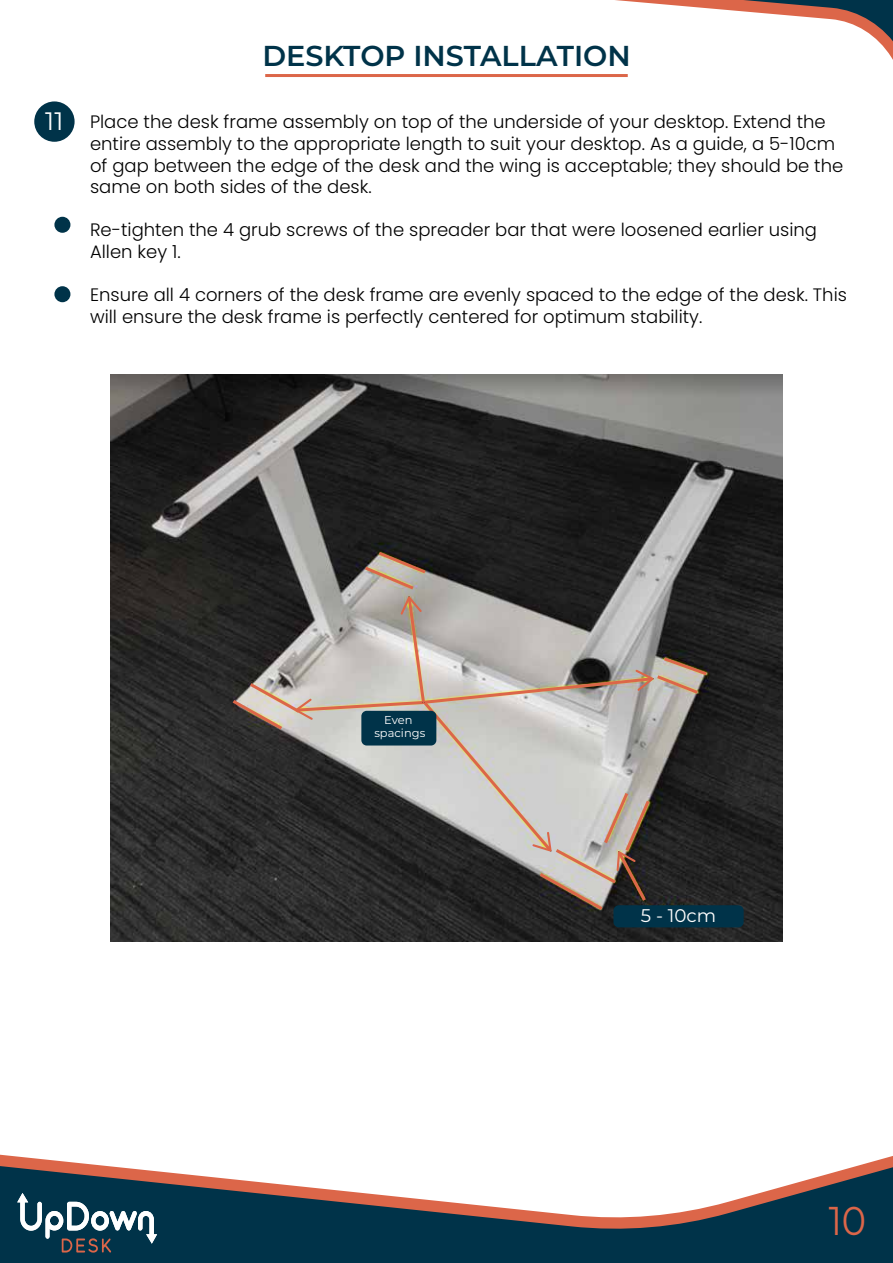
<style>
.page{position:relative;width:893px;height:1263px;background:#fff}
.page>*{position:absolute;margin:0;border:0;box-sizing:border-box;transform-origin:0 0}
.t1{font:40.2px "Montserrat";color:#dc6649;scale:.91 1}
.t2{font:600 28.8px "Montserrat";color:#003349}
.t3{font:25.2px "Montserrat";color:#fff}
.t4{font:18.3px "Montserrat";color:#fff}
.t5{font:300 18px/21.6px "Poppins";color:#010101}
.t6{font:11.55px/13.8px "Montserrat";color:#fff;text-align:center}
</style>
<div class="page">
<img style="left:111px;top:374px;width:671px;height:568px">
<svg style="left:0;top:1154px;width:893px;height:11px"></svg>
<svg style="left:0;top:1165px;width:893px;height:98px;fill:#003349"></svg>
<svg style="left:615px;top:0;width:278px;height:60px"></svg>
<svg style="left:17px;top:1193px;width:140px;height:59px"></svg>
<hr style="left:265px;top:74px;width:363px;height:3px;background:#dc6649">
<div style="left:34px;top:101px;width:41px;height:41px;background:#003349;border-radius:50%"></div>
<svg style="left:229px;top:549px;width:481px;height:364px;background:#797673"></svg>
<div style="left:361px;top:711px;width:75px;height:34px;background:#003349;border-radius:5px"></div>
<div style="left:613px;top:905px;width:131px;height:22px;background:#003349;border-radius:5px"></div>
<div style="left:54px;top:217px;width:16px;height:16px;background:#003349;border-radius:50%"></div>
<div style="left:54px;top:286px;width:16px;height:16px;background:#003349;border-radius:50%"></div>
<h3 class="t3" style="left:45px;top:104px;width:20px">11</h3>
<h2 class="t2" style="left:262px;top:35px;width:370px">DESKTOP INSTALLATION</h2>
<p class="t5" style="left:90px;top:111px;width:755px">Place the desk frame assembly on top of the underside of your desktop. Extend the entire assembly to the appropriate length to suit your desktop. As a guide, a 5-10cm of gap between the edge of the desk and the wing is acceptable; they should be the same on both sides of the desk.</p>
<p class="t5" style="left:90px;top:219px;width:728px">Re-tighten the 4 grub screws of the spreader bar that were loosened earlier using<br>Allen key 1.</p>
<p class="t5" style="left:90px;top:284px;width:758px">Ensure all 4 corners of the desk frame are evenly spaced to the edge of the desk. This will ensure the desk frame is perfectly centered for optimum stability.</p>
<p class="t6" style="left:374px;top:712px;width:52px">Even spacings</p>
<p class="t4" style="left:641px;top:903px;width:77px">5 - 10cm</p>
<h1 class="t1" style="left:829px;top:1193px;width:43px">10</h1>
</div>
